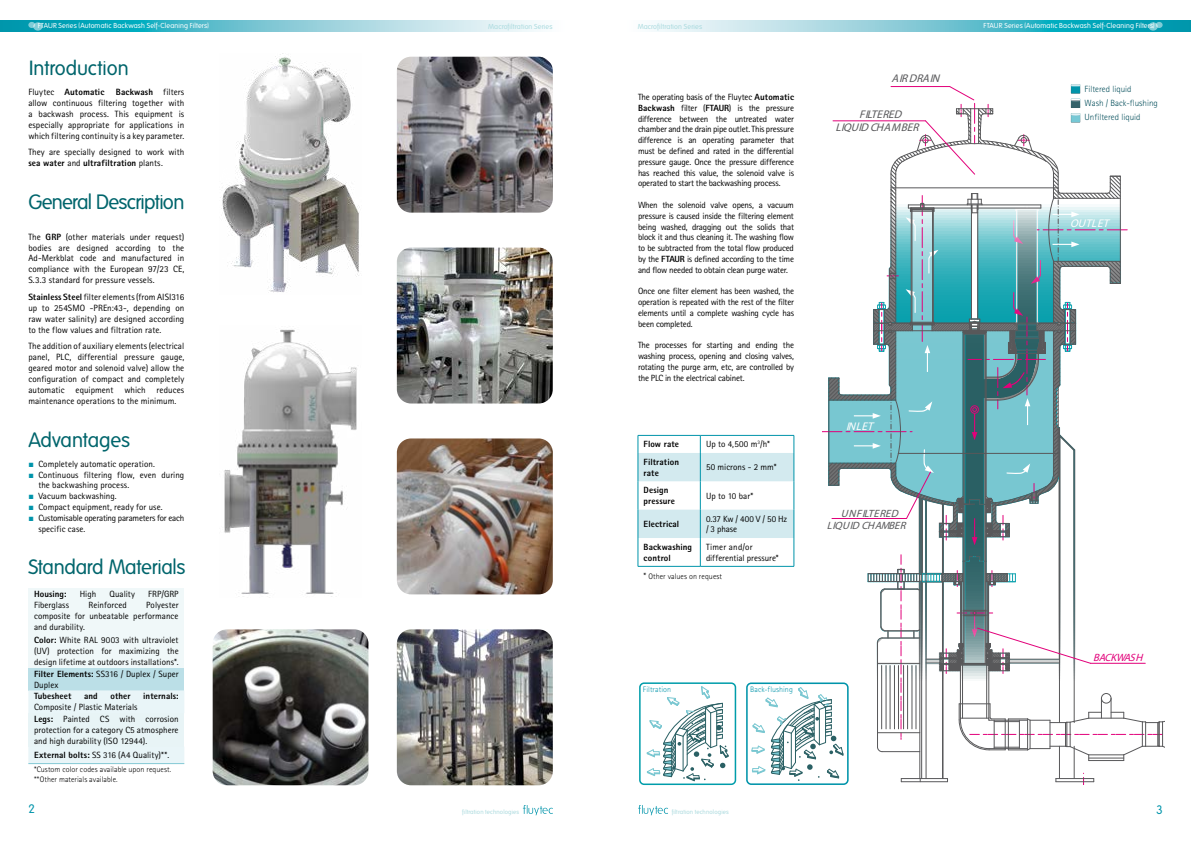
<style>
.page{position:relative;width:1191px;height:842px;background:#fff}
.page>*{position:absolute;margin:0;border:0;box-sizing:border-box;transform-origin:0 0}
.t1{font:20.2px "Folks";letter-spacing:-.015em;color:#00656c}
.t2{font:20.2px "Folks";letter-spacing:-.035em;color:#00656c}
.t3{font:20px "Folks";letter-spacing:-.005em;color:#00656c}
.t4{font:12px "Folks";color:#0094aa}
.t5{font:italic 11.2px/13.4px "Myriad Pro";color:#58585a;text-align:center}
.t6{font:italic 11.2px "Myriad Pro";color:#fff}
.t7{font:italic 10.6px/12.7px "Myriad Pro";color:#58585a;text-align:center}
.t8{font:italic 10.6px "Myriad Pro";color:#e2007a}
.t9{font:9.1px/10.9px "Rotis Sans Serif Std";letter-spacing:.005em;color:#000;text-align:justify}
.t10{font:800 9.1px "Rotis Sans Serif Std";letter-spacing:.01em;color:#000}
.t11{font:9px/10.8px "Rotis Sans Serif Std";color:#000;text-align:justify}
.t12{font:800 9px/10.8px "Rotis Sans Serif Std";letter-spacing:.01em;color:#000}
.t13{font:9px/10.8px "Rotis Sans Serif Std";letter-spacing:-.025em;color:#000}
.t14{font:300 9px/14px "Rotis Sans Serif Std";color:#004c59}
.t15{font:300 8px/9.6px "Rotis Sans Serif Std";letter-spacing:.01em;color:#000}
.t16{font:300 8px "Rotis Sans Serif Std";letter-spacing:.01em;color:#0094aa}
.t17{font:7px "Folks";letter-spacing:.02em;color:#fff}
.t18{font:7px "Folks";letter-spacing:.02em;color:#aadade}
.t19{font:6px "Folks";letter-spacing:.025em;color:#aadade}
.s1{font-family:"Arial"}
.s2{font-weight:400}
.s3{font-weight:800}
.s4{font-family:"Century";color:#0094aa}
.s5{font-size:9px}
</style>
<div class="page">
<svg style="left:654px;top:21px;width:537px;height:11px;background:#73c7d4"></svg>
<svg style="left:0;top:21px;width:538px;height:11px;background:#73c7d4"></svg>
<img style="left:397px;top:57px;width:156px;height:156px">
<img style="left:397px;top:629px;width:156px;height:156px">
<img style="left:397px;top:248px;width:156px;height:155px">
<img style="left:397px;top:438px;width:156px;height:156px">
<img style="left:213px;top:629px;width:155px;height:156px">
<div style="left:28px;top:588px;width:156px;height:80px;background:#f0f8f9"></div>
<div style="left:28px;top:668px;width:156px;height:22px;background:#bbdfe7"></div>
<div style="left:28px;top:690px;width:156px;height:73px;background:#e9f5f8"></div>
<div style="left:28px;top:713px;width:156px;height:33px;background:#e8f4f6"></div>
<hr style="left:28px;top:763px;width:156px;height:1px;background:#84c9d5">
<svg style="left:638px;top:805px;width:30px;height:10px"></svg>
<svg style="left:523px;top:805px;width:30px;height:10px"></svg>
<div style="left:28px;top:22px;width:7px;height:6px;background:#7fccd7;border-radius:50%"></div>
<svg style="left:33px;top:22px;width:10px;height:9px"></svg>
<svg style="left:1155px;top:22px;width:7px;height:6px"></svg>
<svg style="left:1148px;top:22px;width:9px;height:9px"></svg>
<img style="left:220px;top:53px;width:140px;height:240px">
<img style="left:224px;top:329px;width:133px;height:269px">
<svg style="left:638px;top:84px;width:526px;height:701px"></svg>
<hr style="left:638px;top:566px;width:62px;height:1px;background:#0094aa">
<hr style="left:700px;top:566px;width:94px;height:1px;background:#0094aa">
<p class="t17" style="left:38px;top:22px;width:173px">FTAUR Series (Automatic Backwash Self-Cleaning Filters)</p>
<p class="t18" style="left:488px;top:23px;width:66px">Macrofiltration Series</p>
<p class="t18" style="left:637px;top:23px;width:66px">Macrofiltration Series</p>
<p class="t17" style="left:983px;top:22px;width:173px">FTAUR Series (Automatic Backwash Self-Cleaning Filters)</p>
<h2 class="t3" style="left:28px;top:57px;width:102px"><span class="s1">I</span>ntroduction</h2>
<p class="t10" style="left:28px;top:86px;width:78px"><span class="s2">Fluytec</span> Automatic</p>
<p class="t5" style="left:891px;top:72px;width:53px">AIRDRAIN</p>
<p class="t14" style="left:1084px;top:82px;width:75px">Filtered liquid<br>Wash / Back-flushing<br>Unfiltered liquid</p>
<p class="t9" style="left:28px;top:86px;width:157px;text-indent:88px"><span class="s3">Backwash</span> filters allow continuous filtering together with a backwash process. This equipment is especially appropriate for applications in which filtering continuity is a key parameter.</p>
<p class="t9" style="left:28px;top:147px;width:157px">They are specially designed to work with <span class="s3">sea water</span> and <span class="s3">ultrafiltration</span> plants.</p>
<p class="t11" style="left:638px;top:91px;width:157px">The operating basis of the Fluytec <span class="s3">Automatic Backwash</span> filter (<span class="s3">FTAUR</span>) is the pressure difference between the untreated water chamber and the drain pipe outlet. This pressure difference is an operating parameter that must be defined and rated in the differential pressure gauge. Once the pressure difference has reached this value, the solenoid valve is operated to start the backwashing process.</p>
<p class="t11" style="left:638px;top:199px;width:157px">When the solenoid valve opens, a vacuum pressure is caused inside the filtering element being washed, dragging out the solids that block it and thus cleaning it. The washing flow to be subtracted from the total flow produced by the <span class="s3">FTAUR</span> is defined according to the time and flow needed to obtain clean purge water.</p>
<p class="t11" style="left:638px;top:286px;width:157px">Once one filter element has been washed, the operation is repeated with the rest of the filter elements until a complete washing cycle has been completed.</p>
<p class="t11" style="left:638px;top:340px;width:157px">The processes for starting and ending the washing process, opening and closing valves, rotating the purge arm, etc, are controlled by the PLC in the electrical cabinet.</p>
<p class="t5" style="left:835px;top:107px;width:88px">FILTERED<br>LIQUID CHAMBER</p>
<h1 class="t2" style="left:28px;top:191px;width:158px">General Description</h1>
<p class="t6" style="left:1070px;top:217px;width:43px">OUTLET</p>
<p class="t9" style="left:28px;top:231px;width:157px">The <span class="s3">GRP</span> (other materials under request) bodies are designed according to the Ad-Merkblat code and manufactured in compliance with the European 97/23 CE, S.3.3 standard for pressure vessels.</p>
<p class="t9" style="left:28px;top:291px;width:157px"><span class="s3">Stainless Steel</span> filter elements (from AISI316 up to 254SMO -PREn:43-, depending on raw water salinity) are designed according to the flow values and filtration rate.</p>
<p class="t9" style="left:28px;top:340px;width:157px">The addition of auxiliary elements (electrical panel, PLC, differential pressure gauge, geared motor and solenoid valve) allow the configuration of compact and completely automatic equipment which reduces maintenance operations to the minimum.</p>
<h1 class="t1" style="left:28px;top:429px;width:103px">Advantages</h1>
<p class="t11" style="left:28px;top:458px;width:128px"><span class="s4">■</span> Completely automatic operation.</p>
<p class="t11" style="left:38px;top:469px;width:147px;text-indent:-10px"><span class="s4">■</span> Continuous filtering flow, even during the backwashing process.</p>
<p class="t11" style="left:28px;top:491px;width:90px"><span class="s4">■</span> Vacuum backwashing.</p>
<p class="t11" style="left:28px;top:501px;width:136px"><span class="s4">■</span> Compact equipment, ready for use.</p>
<p class="t13" style="left:38px;top:512px;width:147px;text-indent:-10px"><span class="s4">■</span> Customisable operating parameters for each specific case.</p>
<h1 class="t1" style="left:28px;top:556px;width:159px">Standard Materials</h1>
<p class="t12" style="left:643px;top:439px;width:37px">Flow rate</p>
<p class="t11" style="left:706px;top:439px;width:65px">Up to 4,500 m<sup>3</sup>/h*</p>
<p class="t12" style="left:643px;top:456px;width:37px">Filtration rate</p>
<p class="t11" style="left:706px;top:462px;width:72px">50 microns - 2 mm*</p>
<p class="t12" style="left:643px;top:485px;width:33px">Design pressure</p>
<p class="t11" style="left:706px;top:490px;width:49px">Up to 10 bar*</p>
<p class="t12" style="left:643px;top:518px;width:37px">Electrical</p>
<p class="t11" style="left:706px;top:513px;width:83px">0.37 Kw / 400 V / 50 Hz / 3 phase</p>
<p class="t12" style="left:643px;top:541px;width:50px">Backwashing control</p>
<p class="t11" style="left:706px;top:541px;width:74px">Timer and/or differential pressure*</p>
<p class="t15" style="left:643px;top:571px;width:80px"><span class="s5">*</span> Other values on request</p>
<p class="t6" style="left:846px;top:419px;width:32px">INLET</p>
<p class="t7" style="left:827px;top:507px;width:84px">UNFILTERED<br>LIQUID CHAMBER</p>
<p class="t12" style="left:34px;top:589px;width:34px">Housing:</p>
<p class="t11" style="left:80px;top:589px;width:18px">High</p>
<p class="t11" style="left:109px;top:589px;width:27px">Quality</p>
<p class="t11" style="left:148px;top:589px;width:32px">FRP/GRP</p>
<p class="t11" style="left:34px;top:599px;width:37px">Fiberglass</p>
<p class="t11" style="left:89px;top:599px;width:40px">Reinforced</p>
<p class="t11" style="left:34px;top:599px;width:146px;text-indent:112px">Polyester composite for unbeatable performance and durability.</p>
<p class="t11" style="left:34px;top:635px;width:146px"><span class="s3">Color:</span> White RAL 9003 with ultraviolet (UV) protection for maximizing the design lifetime at outdoors installations*.</p>
<p class="t11" style="left:34px;top:668px;width:146px"><span class="s3">Filter Elements:</span> SS316 / Duplex / Super<br>Duplex</p>
<p class="t12" style="left:34px;top:691px;width:39px">Tubesheet</p>
<p class="t12" style="left:84px;top:691px;width:15px">and</p>
<p class="t12" style="left:110px;top:691px;width:22px">other</p>
<p class="t12" style="left:143px;top:691px;width:37px">internals:</p>
<p class="t11" style="left:34px;top:701px;width:146px;line-height:11.9px">Composite / Plastic Materials<br><span class="s3">Legs:</span> Painted CS with corrosion</p>
<p class="t11" style="left:34px;top:724px;width:146px">protection for a category C5 atmosphere and high durability (ISO 12944).</p>
<p class="t11" style="left:34px;top:750px;width:137px"><span class="s3">External bolts:</span> SS 316 (A4 Quality)**.</p>
<p class="t15" style="left:34px;top:764px;width:139px">*Custom color codes available upon request. **Other materials available.</p>
<h3 class="t4" style="left:28px;top:803px;width:8px">2</h3>
<p class="t19" style="left:462px;top:808px;width:59px">filtration technologies</p>
<p class="t19" style="left:671px;top:808px;width:59px">filtration technologies</p>
<h3 class="t4" style="left:1156px;top:803px;width:8px">3</h3>
<p class="t8" style="left:1093px;top:650px;width:54px">BACKWASH</p>
<p class="t16" style="left:750px;top:685px;width:44px">Back-flushing</p>
<p class="t16" style="left:643px;top:685px;width:30px">Filtration</p>
</div>
